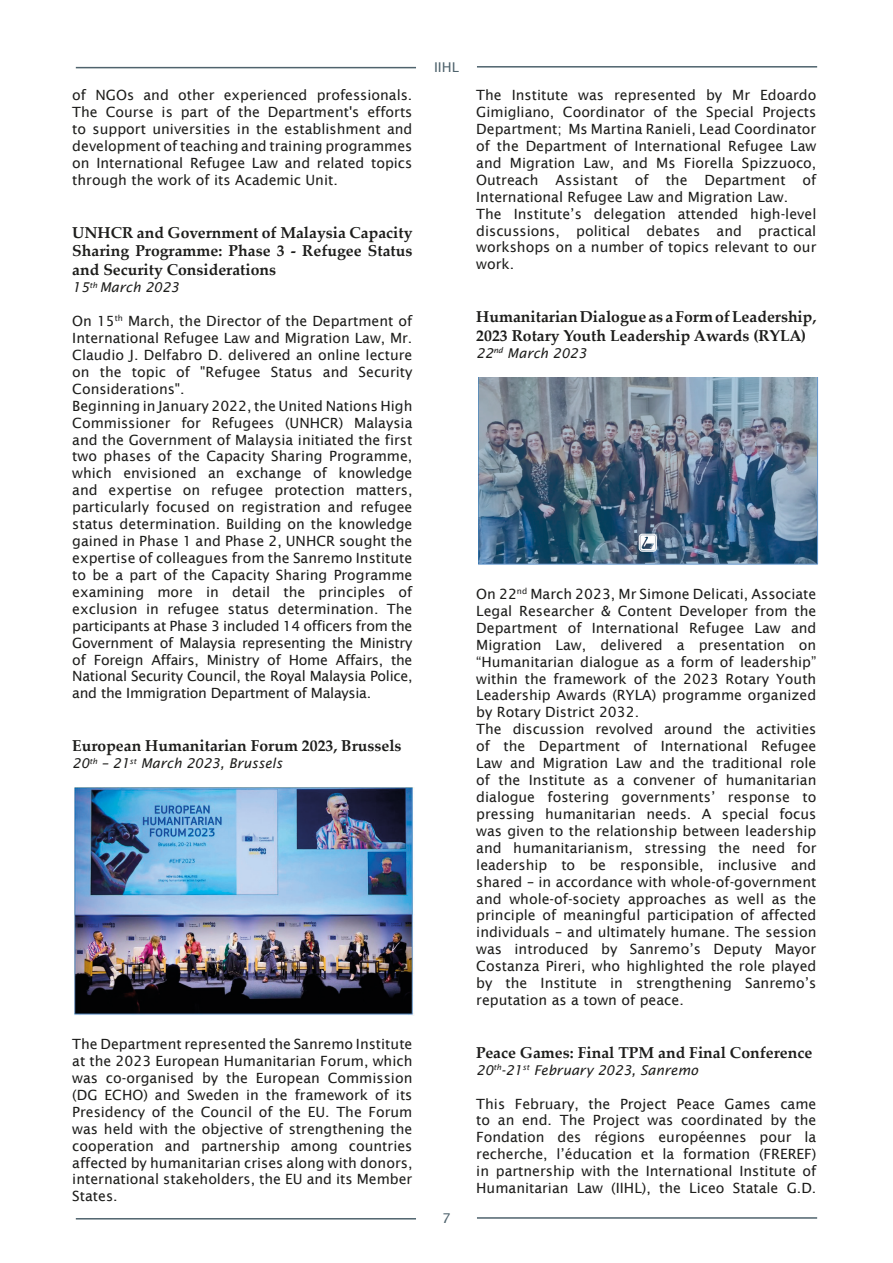
<style>
.page{position:relative;width:893px;height:1263px;background:#fff}
.page>*{position:absolute;margin:0;border:0;box-sizing:border-box;transform-origin:0 0}
.t1{font:700 15.75px/18.9px "Palatino Linotype";color:#1d1d1b;text-align:justify}
.t2{font:14.1px/17px "Lucida Sans";color:#1d1d1b;text-align:justify}
.t3{font:italic 13.5px "Lucida Sans";color:#1d1d1b}
.t4{font:13.5px "Lucida Sans";color:#4f636d}
</style>
<div class="page">
<hr style="left:76px;top:67px;width:340px;height:1px;background:#4f636d">
<hr style="left:477px;top:66px;width:340px;height:2px;background:#4f636d">
<hr style="left:76px;top:1218px;width:340px;height:1px;background:#4f636d">
<hr style="left:477px;top:1217px;width:340px;height:2px;background:#4f636d">
<img style="left:74px;top:788px;width:340px;height:227px">
<img style="left:478px;top:378px;width:340px;height:187px">
<p class="t2" style="left:72px;top:87px;width:342px">of NGOs and other experienced professionals.<br>The Course is part of the Department's efforts to support universities in the establishment and development of teaching and training programmes on International Refugee Law and related topics through the work of its Academic Unit.</p>
<p class="t1" style="left:72px;top:222px;width:342px">UNHCR and Government of Malaysia Capacity Sharing Programme: Phase 3 - Refugee Status and Security Considerations</p>
<p class="t3" style="left:72px;top:280px;width:108px">15<sup>th</sup> March 2023</p>
<p class="t2" style="left:72px;top:313px;width:342px;text-align:left">On 15<sup>th</sup> March, the Director of the Department of International Refugee Law and Migration Law, Mr.<br>Claudio J. Delfabro D. delivered an online lecture on the topic of "Refugee Status and Security Considerations".<br>Beginning in January 2022, the United Nations High Commissioner for Refugees (UNHCR) Malaysia and the Government of Malaysia initiated the first two phases of the Capacity Sharing Programme, which envisioned an exchange of knowledge and expertise on refugee protection matters, particularly focused on registration and refugee status determination. Building on the knowledge gained in Phase 1 and Phase 2, UNHCR sought the expertise of colleagues from the Sanremo Institute to be a part of the Capacity Sharing Programme examining more in detail the principles of exclusion in refugee status determination. The participants at Phase 3 included 14 officers from the Government of Malaysia representing the Ministry of Foreign Affairs, Ministry of Home Affairs, the National Security Council, the Royal Malaysia Police, and the Immigration Department of Malaysia.</p>
<p class="t1" style="left:72px;top:736px;width:331px">European Humanitarian Forum 2023, Brussels</p>
<p class="t3" style="left:72px;top:755px;width:212px">20<sup>th</sup> – 21<sup>st</sup> March 2023, Brussels</p>
<p class="t2" style="left:72px;top:1035px;width:342px">The Department represented the Sanremo Institute at the 2023 European Humanitarian Forum, which was co-organised by the European Commission (DG ECHO) and Sweden in the framework of its Presidency of the Council of the EU. The Forum was held with the objective of strengthening the cooperation and partnership among countries affected by humanitarian crises along with donors, international stakeholders, the EU and its Member States.</p>
<p class="t4" style="left:434px;top:60px;width:26px">IIHL</p>
<p class="t2" style="left:476px;top:87px;width:342px;text-align:left">The Institute was represented by Mr Edoardo Gimigliano, Coordinator of the Special Projects Department; Ms Martina Ranieli, Lead Coordinator of the Department of International Refugee Law and Migration Law, and Ms Fiorella Spizzuoco, Outreach Assistant of the Department of International Refugee Law and Migration Law.<br>The Institute’s delegation attended high-level discussions, political debates and practical workshops on a number of topics relevant to our work.</p>
<p class="t1" style="left:476px;top:307px;width:342px">Humanitarian Dialogue as a Form of Leadership,<br>2023 Rotary Youth Leadership Awards (RYLA)</p>
<p class="t3" style="left:476px;top:345px;width:112px">22<sup>nd</sup> March 2023</p>
<p class="t4" style="left:442px;top:1211px;width:10px">7</p>
<p class="t2" style="left:476px;top:585px;width:342px;text-align:left">On 22<sup>nd</sup> March 2023, Mr Simone Delicati, Associate Legal Researcher &amp; Content Developer from the Department of International Refugee Law and Migration Law, delivered a presentation on “Humanitarian dialogue as a form of leadership” within the framework of the 2023 Rotary Youth Leadership Awards (RYLA) programme organized by Rotary District 2032.<br>The discussion revolved around the activities of the Department of International Refugee Law and Migration Law and the traditional role of the Institute as a convener of humanitarian dialogue fostering governments’ response to pressing humanitarian needs. A special focus was given to the relationship between leadership and humanitarianism, stressing the need for leadership to be responsible, inclusive and shared – in accordance with whole-of-government and whole-of-society approaches as well as the principle of meaningful participation of affected individuals – and ultimately humane. The session was introduced by Sanremo’s Deputy Mayor Costanza Pireri, who highlighted the role played by the Institute in strengthening Sanremo’s reputation as a town of peace.</p>
<p class="t1" style="left:476px;top:1042px;width:337px">Peace Games: Final TPM and Final Conference</p>
<p class="t3" style="left:476px;top:1062px;width:223px">20<sup>th</sup>-21<sup>st</sup> February 2023, Sanremo</p>
<p class="t2" style="left:476px;top:1095px;width:342px">This February, the Project Peace Games came to an end. The Project was coordinated by the Fondation des régions européennes pour la recherche, l’éducation et la formation (FREREF) in partnership with the International Institute of Humanitarian Law (IIHL), the Liceo Statale G.D.</p>
</div>
